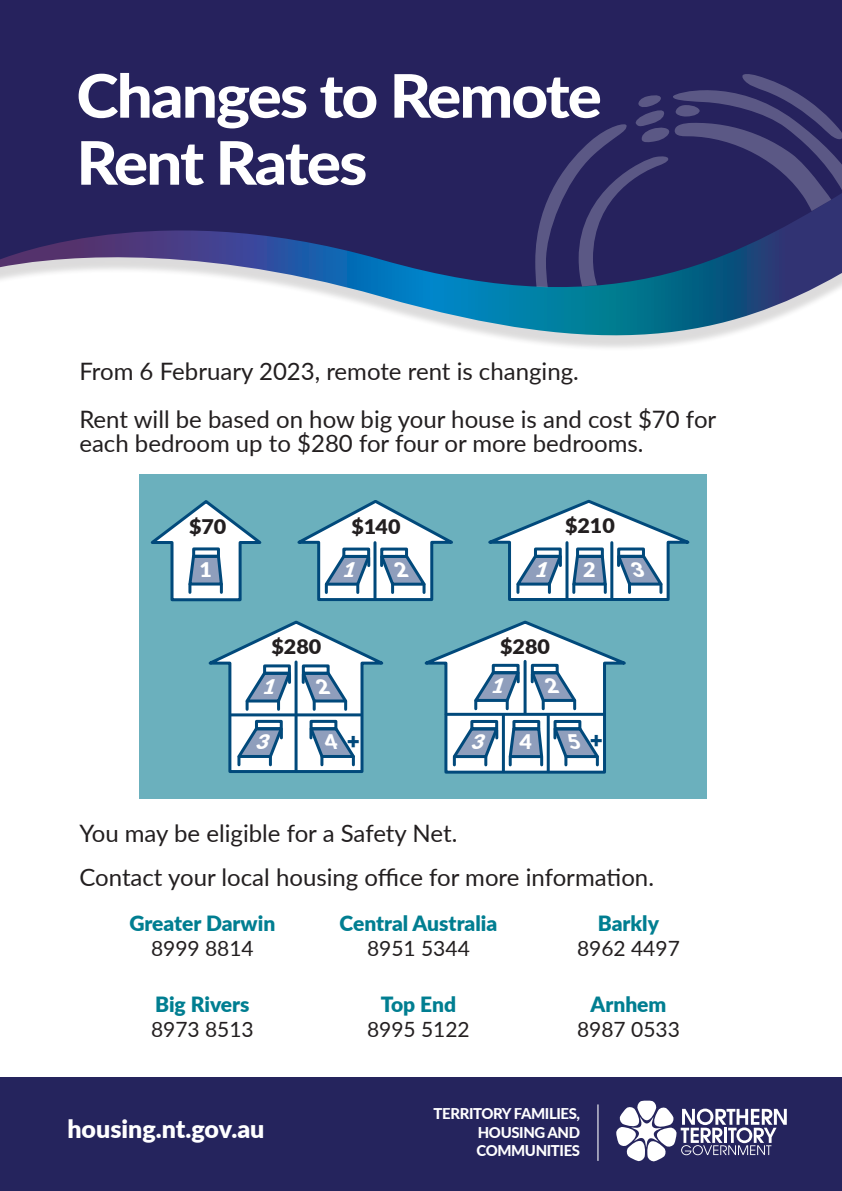
<style>
.page{position:relative;width:842px;height:1191px;background:#fff}
.page>*{position:absolute;margin:0;border:0;box-sizing:border-box;transform-origin:0 0}
.t1{font:800 60px "Lato";letter-spacing:-.035em;color:#fff;scale:1.07 1}
.t2{font:900 25px "Lato";color:#fff}
.t3{font:24px/48px "Lato";color:#231f20}
.t4{font:22px "Bauhaus 93";color:#01497b}
.t5{font:900 21px/25.2px "Lato";color:#007e91;text-align:center}
.t6{font:21px/25.2px "Lato";color:#231f20;text-align:center}
.t7{font:900 20.2px "Lato";color:#231f20;scale:1.07 1}
.t8{font:italic 900 20.2px "Lato";color:#fff;scale:1.07 1}
.t9{font:900 20.2px "Lato";color:#fff;scale:1.07 1}
.t10{font:800 14.9px/18.2px "Lato";letter-spacing:-.025em;color:#fff;text-align:justify}
.s1{font-weight:400;color:#231f20}
.s2{font-weight:900;color:#007e91}
</style>
<div class="page">
<div style="left:139px;top:474px;width:567px;height:324px;background:#6bb0bd"></div>
<svg style="left:457px;top:328px;width:292px;height:20px"></svg>
<svg style="left:0;top:0;width:842px;height:328px;fill:#26225d"></svg>
<svg style="left:535px;top:73px;width:307px;height:214px"></svg>
<div style="left:0;top:1077px;width:842px;height:114px;background:#25245d"></div>
<hr style="left:597px;top:1104px;width:1px;height:56px;background:#fff">
<svg style="left:616px;top:1100px;width:171px;height:61px"></svg>
<svg style="left:150px;top:500px;width:112px;height:102px"></svg>
<svg style="left:297px;top:500px;width:156px;height:101px"></svg>
<hr style="left:373px;top:542px;width:3px;height:57px;background:#01497b">
<svg style="left:208px;top:620px;width:176px;height:153px"></svg>
<hr style="left:295px;top:662px;width:3px;height:109px;background:#01497b">
<hr style="left:231px;top:713px;width:130px;height:3px;background:#01497b">
<svg style="left:424px;top:620px;width:202px;height:154px"></svg>
<hr style="left:502px;top:715px;width:3px;height:56px;background:#01497b">
<hr style="left:547px;top:715px;width:3px;height:56px;background:#01497b">
<hr style="left:524px;top:661px;width:3px;height:52px;background:#01497b">
<hr style="left:446px;top:713px;width:158px;height:3px;background:#01497b">
<svg style="left:488px;top:499px;width:202px;height:102px"></svg>
<hr style="left:565px;top:542px;width:3px;height:57px;background:#01497b">
<hr style="left:610px;top:542px;width:3px;height:57px;background:#01497b">
<p class="t1" style="left:76px;top:51px;width:493px">Changes to Remote</p>
<p class="t1" style="left:76px;top:118px;width:273px">Rent Rates</p>
<p class="t3" style="left:79px;top:346px;width:638px">From 6 February 2023, remote rent is changing.<br>Rent will be based on how big your house is and cost $70 for</p>
<p class="t3" style="left:79px;top:418px;width:566px">each bedroom up to $280 for four or more bedrooms.</p>
<p class="t7" style="left:189px;top:512px;width:36px">$70</p>
<p class="t9" style="left:200px;top:554px;width:13px">1</p>
<p class="t7" style="left:351px;top:512px;width:47px">$140</p>
<p class="t7" style="left:565px;top:511px;width:48px">$210</p>
<p class="t8" style="left:342px;top:554px;width:22px">1</p>
<p class="t8" style="left:397px;top:554px;width:22px">2</p>
<p class="t8" style="left:534px;top:554px;width:22px">1</p>
<p class="t9" style="left:583px;top:554px;width:13px">2</p>
<p class="t8" style="left:634px;top:554px;width:22px">3</p>
<p class="t7" style="left:271px;top:632px;width:48px">$280</p>
<p class="t7" style="left:500px;top:631px;width:48px">$280</p>
<p class="t8" style="left:262px;top:671px;width:22px">1</p>
<p class="t8" style="left:319px;top:671px;width:22px">2</p>
<p class="t8" style="left:490px;top:670px;width:22px">1</p>
<p class="t8" style="left:548px;top:670px;width:22px">2</p>
<p class="t8" style="left:255px;top:726px;width:22px">3</p>
<p class="t8" style="left:327px;top:726px;width:22px">4</p>
<p class="t8" style="left:470px;top:727px;width:22px">3</p>
<p class="t9" style="left:519px;top:727px;width:13px">4</p>
<p class="t8" style="left:570px;top:727px;width:22px">5</p>
<p class="t4" style="left:345px;top:729px;width:18px">+</p>
<p class="t4" style="left:588px;top:728px;width:18px">+</p>
<p class="t3" style="left:79px;top:808px;width:379px">You may be eligible for a Safety Net.</p>
<p class="t3" style="left:79px;top:852px;width:576px">Contact your local housing office for more information.</p>
<p class="t5" style="left:129px;top:910px;width:147px">Greater Darwin<br><span class="s1">8999 8814</span></p>
<p class="t5" style="left:151px;top:991px;width:104px;text-align:left">Big Rivers<br><span class="s1">8973 8513</span></p>
<p class="t2" style="left:67px;top:1110px;width:199px">housing.nt.gov.au</p>
<p class="t5" style="left:339px;top:910px;width:159px">Central Australia<br><span class="s1">8951 5344</span></p>
<p class="t6" style="left:367px;top:991px;width:104px"><span class="s2">Top End<br></span>8995 5122</p>
<p class="t6" style="left:577px;top:910px;width:104px"><span class="s2">Barkly<br></span>8962 4497</p>
<p class="t6" style="left:577px;top:991px;width:104px"><span class="s2">Arnhem<br></span>8987 0533</p>
<p class="t10" style="left:476px;top:1104px;width:105px;text-indent:-43px">TERRITORY FAMILIES, HOUSING AND COMMUNITIES</p>
</div>
